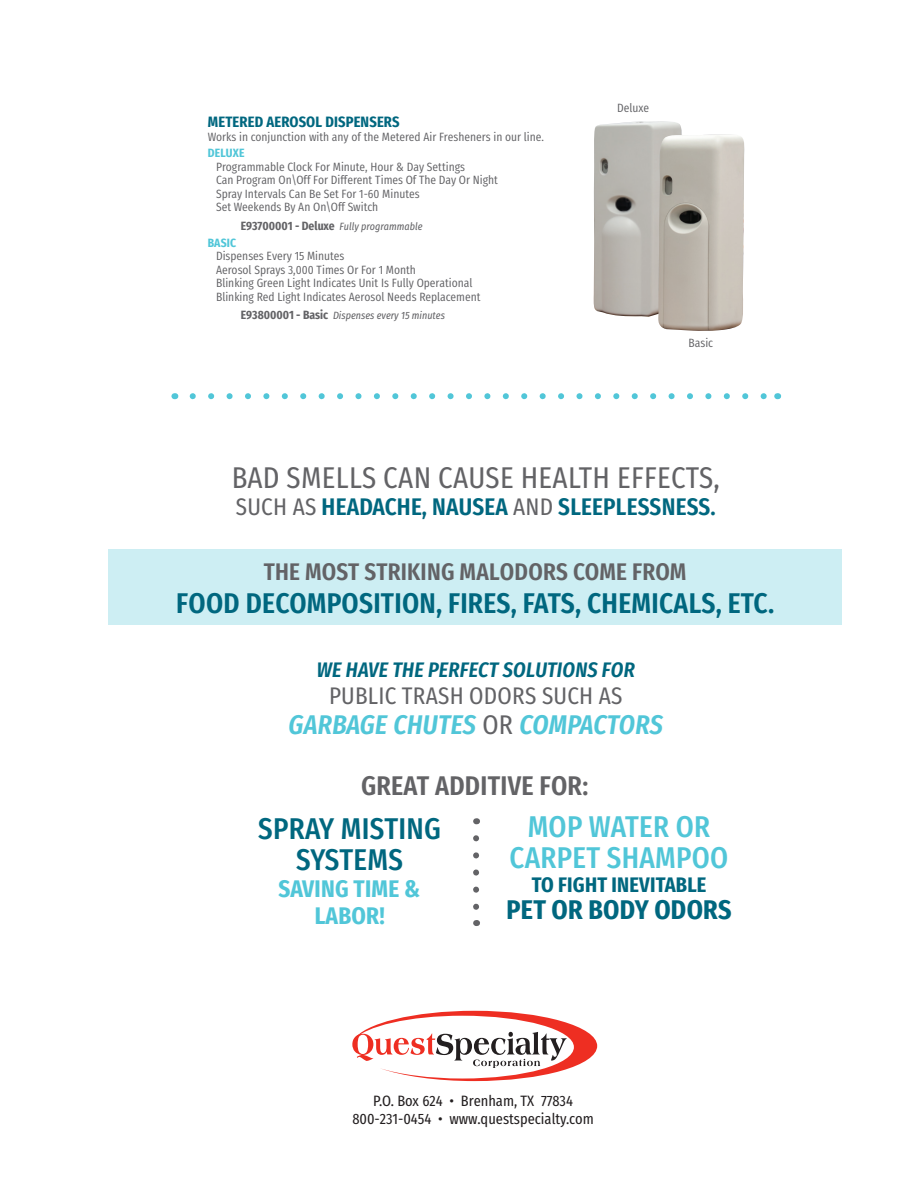
<style>
.page{position:relative;width:918px;height:1188px;background:#fff}
.page>*{position:absolute;margin:0;border:0;box-sizing:border-box;transform-origin:0 0}
.t1{font:30px "Fira Sans Condensed";letter-spacing:.01em;color:#636366}
.t2{font:500 30px "Fira Sans Condensed";letter-spacing:.01em;color:#51c6d8}
.t3{font:500 30px "Fira Sans Condensed";letter-spacing:.01em;color:#00677f}
.t4{font:600 28.5px "Fira Sans Condensed";letter-spacing:.01em;color:#00677f}
.t5{font:italic 600 27px "Fira Sans Condensed";letter-spacing:.01em;color:#51c6d8}
.t6{font:600 27px "Fira Sans Condensed";letter-spacing:.01em;color:#636366}
.t7{font:700 27px "Fira Sans Condensed";letter-spacing:.01em;color:#00677f}
.t8{font:600 24px "Fira Sans Condensed";letter-spacing:.01em;color:#00677f}
.t9{font:600 24px "Fira Sans Condensed";letter-spacing:.01em;color:#636366}
.t10{font:24px "Fira Sans Condensed";letter-spacing:.01em;color:#636366}
.t11{font:700 24px "Fira Sans Condensed";letter-spacing:.01em;color:#51c6d8}
.t12{font:italic 600 21px "Fira Sans Condensed";letter-spacing:.01em;color:#00677f}
.t13{font:700 21px "Fira Sans Condensed";letter-spacing:.01em;color:#00677f}
.t14{font:15px "Fira Sans Condensed";color:#231f20}
.description{font:700 15px "Fira Sans Condensed";letter-spacing:.01em;color:#00677f}
.description-2{font:12px "Fira Sans Condensed";color:#636366}
.description-3{font:700 12px "Fira Sans Condensed";letter-spacing:.01em;color:#51c6d8}
.Product_End{font:italic 10.5px "Fira Sans Condensed";color:#636366}
.s1{font-weight:700;font-style:normal;font-size:12px}
.s2{font-weight:400;color:#636366}
.s3{font-weight:400;font-style:normal;color:#636366}
</style>
<div class="page">
<svg style="left:352px;top:1011px;width:245px;height:70px"></svg>
<img style="left:593px;top:121px;width:89px;height:196px">
<img style="left:657px;top:134px;width:88px;height:197px">
<svg style="left:193px;top:393px;width:574px;height:6px"></svg>
<div style="left:108px;top:549px;width:733px;height:76px;background:#cdeef3"></div>
<svg style="left:473px;top:838px;width:6px;height:88px"></svg>
<p class="description" style="left:208px;top:109px;width:193px">METERED AEROSOL DISPENSERS</p>
<p class="description-2" style="left:208px;top:126px;width:338px">Works in conjunction with any of the Metered Air Fresheners in our line.</p>
<p class="description-3" style="left:208px;top:142px;width:38px">DELUXE</p>
<p class="description-2" style="left:216px;top:156px;width:250px">Programmable Clock For Minute, Hour &amp; Day Settings</p>
<p class="description-2" style="left:216px;top:169px;width:283px">Can Program On\Off For Different Times Of The Day Or Night</p>
<p class="description-2" style="left:216px;top:183px;width:205px">Spray Intervals Can Be Set For 1-60 Minutes</p>
<p class="description-2" style="left:216px;top:196px;width:164px">Set Weekends By An On\Off Switch</p>
<p class="Product_End" style="left:241px;top:219px;width:183px"><span class="s1">E93700001 - Deluxe</span> Fully programmable</p>
<p class="description-3" style="left:208px;top:232px;width:30px">BASIC</p>
<p class="description-2" style="left:216px;top:245px;width:130px">Dispenses Every 15 Minutes</p>
<p class="description-2" style="left:216px;top:259px;width:201px">Aerosol Sprays 3,000 Times Or For 1 Month</p>
<p class="description-2" style="left:216px;top:272px;width:258px">Blinking Green Light Indicates Unit Is Fully Operational</p>
<p class="description-2" style="left:216px;top:286px;width:266px">Blinking Red Light Indicates Aerosol Needs Replacement</p>
<p class="Product_End" style="left:241px;top:308px;width:206px"><span class="s1">E93800001 - Basic</span> Dispenses every 15 minutes</p>
<p class="description-2" style="left:617px;top:97px;width:33px">Deluxe</p>
<p class="description-2" style="left:689px;top:332px;width:26px">Basic</p>
<p class="t1" style="left:232px;top:450px;width:490px">BAD SMELLS CAN CAUSE HEALTH EFFECTS,</p>
<p class="t8" style="left:236px;top:485px;width:481px"><span class="s2">SUCH AS</span> HEADACHE, NAUSEA <span class="s2">AND</span> SLEEPLESSNESS.</p>
<p class="t9" style="left:264px;top:549px;width:424px">THE MOST STRIKING MALODORS COME FROM</p>
<p class="t4" style="left:176px;top:577px;width:599px">FOOD DECOMPOSITION, FIRES, FATS, CHEMICALS, ETC.</p>
<p class="t12" style="left:317px;top:655px;width:319px">WE HAVE THE PERFECT SOLUTIONS FOR</p>
<p class="t10" style="left:329px;top:674px;width:295px">PUBLIC TRASH ODORS SUCH AS</p>
<p class="t5" style="left:289px;top:706px;width:376px">GARBAGE CHUTES <span class="s3">OR</span> COMPACTORS</p>
<p class="t6" style="left:361px;top:761px;width:229px">GREAT ADDITIVE FOR:</p>
<p class="t3" style="left:258px;top:801px;width:184px">SPRAY MISTING</p>
<p class="t3" style="left:296px;top:832px;width:108px">SYSTEMS</p>
<p class="t11" style="left:279px;top:867px;width:144px">SAVING TIME &amp;</p>
<p class="t11" style="left:315px;top:894px;width:72px">LABOR!</p>
<p class="t2" style="left:528px;top:799px;width:184px">MOP WATER OR</p>
<p class="t2" style="left:510px;top:830px;width:220px">CARPET SHAMPOO</p>
<p class="t13" style="left:532px;top:865px;width:176px">TO FIGHT INEVITABLE</p>
<p class="t7" style="left:507px;top:885px;width:227px">PET OR BODY ODORS</p>
<p class="t14" style="left:373px;top:1087px;width:201px">P.O. Box 624 • Brenham, TX 77834</p>
<p class="t14" style="left:352px;top:1105px;width:243px">800-231-0454 • www.questspecialty.com</p>
</div>
